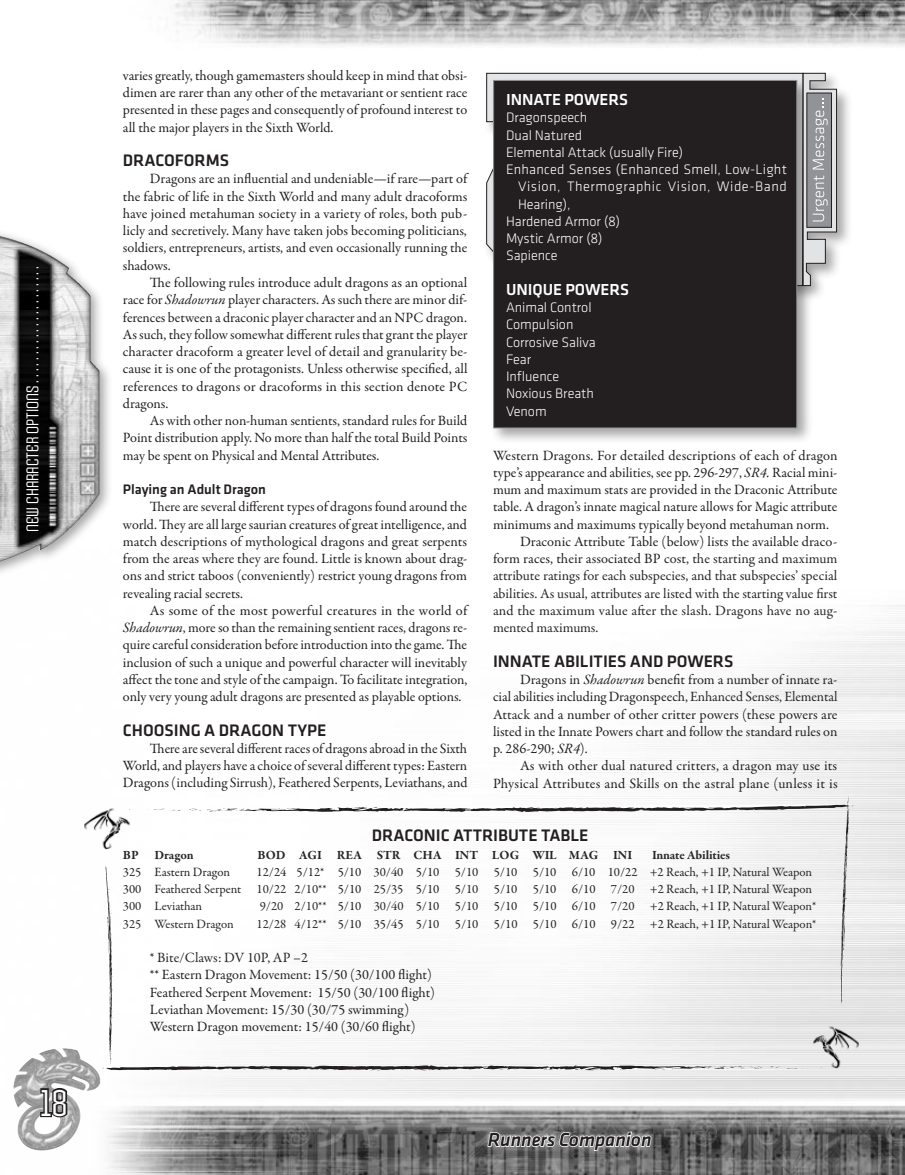
<style>
.page{position:relative;width:905px;height:1175px;background:#fff}
.page>*{position:absolute;margin:0;border:0;box-sizing:border-box;transform-origin:0 0}
.t1{font:condensed 36px "Armada";color:#fff}
.t2{font:italic 500 19.5px "Klavika";color:#231f20}
.t3{font:500 17.25px "Klavika";color:#231f20}
.t4{font:condensed 16.5px "Armada";color:#fff}
.t5{font:500 16.5px "Klavika";color:#fff}
.t6{font:14.25px/17.2px "Garamond Premr Pro";color:#231f20;text-align:justify}
.t7{font:300 14.25px/17.2px "Klavika";color:#fff}
.t8{font:14.25px "Garamond Premr Pro";color:#292526}
.t9{font:300 14.25px "Klavika";letter-spacing:.04em;color:#fff}
.t10{font:500 14.25px "Klavika";color:#231f20}
.t11{font:12.75px/17.2px "Garamond Premr Pro";color:#231f20;text-align:justify}
.t12{font:700 12.75px "Garamond Premr Pro";letter-spacing:-.005em;color:#292526}
.t13{font:12.75px "Garamond Premr Pro";letter-spacing:-.005em;color:#292526}
.s1{font-style:italic}
.s2{color:#292526}
</style>
<div class="page">
<img style="left:14px;top:605px;width:890px;height:569px">
<img style="left:174px;top:0;width:730px;height:47px">
<div style="left:480px;top:1124px;width:272px;height:50px;background:#fff;opacity:.71"></div>
<svg style="left:486px;top:1119px;width:166px;height:42px;background:#8c8c8c"></svg>
<div style="left:0;top:225px;width:126px;height:398px;background:#231f20;opacity:.4"></div>
<img style="left:0;top:236px;width:99px;height:325px">
<img style="left:13px;top:1048px;width:53px;height:41px">
<svg style="left:39px;top:1086px;width:33px;height:32px"></svg>
<img style="left:81px;top:803px;width:21px;height:47px">
<img style="left:853px;top:1022px;width:8px;height:47px">
<svg style="left:102px;top:795px;width:751px;height:276px"></svg>
<div style="left:483px;top:70px;width:342px;height:238px;background:#231f20;opacity:.4"></div>
<svg style="left:486px;top:73px;width:313px;height:213px"></svg>
<div style="left:490px;top:77px;width:335px;height:373px;background:#231f20;opacity:.4"></div>
<div style="left:493px;top:80px;width:303px;height:348px;background:#231f20"></div>
<div style="left:493px;top:80px;width:304px;height:348px;border:1px solid #939598"></div>
<div style="left:799px;top:70px;width:61px;height:238px;background:#231f20;opacity:.4"></div>
<svg style="left:802px;top:73px;width:35px;height:213px;background:#a8a8aa"></svg>
<p class="t4" style="left:24px;top:532px;width:268px;rotate:-90deg">new character options . . . . . . . . . . . . . . . . . . . . .</p>
<h1 class="t1" style="left:40px;top:1083px;width:29px">18</h1>
<p class="t6" style="left:123px;top:67px;width:346px">varies greatly, though gamemasters should keep in mind that obsi&shy;dimen are rarer than any other of the metavariant or sentient race presented in these pages and consequently of profound interest to all the major players in the Sixth World.</p>
<p class="t3" style="left:123px;top:151px;width:106px">DRACOFORMS</p>
<p class="t6" style="left:123px;top:171px;width:346px;text-indent:27px">Dragons are an influential and undeniable—if rare—part of the fabric of life in the Sixth World and many adult dracoforms have joined metahuman society in a variety of roles, both pub&shy;licly and secretively. Many have taken jobs becoming politicians, soldiers, entrepreneurs, artists, and even occasionally running the shadows.</p>
<p class="t6" style="left:123px;top:274px;width:346px;text-indent:27px">The following rules introduce adult dragons as an optional race for <span class="s1">Shadowrun</span> player characters. As such there are minor dif&shy;ferences between a draconic player character and an NPC dragon.<br>As such, they follow somewhat different rules that grant the player character dracoform a greater level of detail and granularity be&shy;cause it is one of the protagonists. Unless otherwise specified, all references to dragons or dracoforms in this section denote PC dragons.</p>
<p class="t6" style="left:123px;top:412px;width:346px;text-indent:27px">As with other non-human sentients, standard rules for Build Point distribution apply. No more than half the total Build Points may be spent on Physical and Mental Attributes.</p>
<p class="t10" style="left:123px;top:481px;width:144px">PLAYING AN ADULT DRAGON</p>
<p class="t6" style="left:123px;top:498px;width:346px;text-indent:27px">There are several different types of dragons found around the world. They are all large saurian creatures of great intelligence, and match descriptions of mythological dragons and great serpents from the areas where they are found. Little is known about drag&shy;ons and strict taboos (conveniently) restrict young dragons from revealing racial secrets.</p>
<p class="t6" style="left:123px;top:602px;width:346px;text-indent:27px">As some of the most powerful creatures in the world of <span class="s1">Shadowrun</span>, more so than the remaining sentient races, dragons re&shy;quire careful consideration before introduction into the game. The inclusion of such a unique and powerful character will inevitably affect the tone and style of the campaign. To facilitate integration, only very young adult dragons are presented as playable options.</p>
<p class="t3" style="left:123px;top:720px;width:118px">CHOOSING A DRAGON</p>
<p class="t3" style="left:288px;top:720px;width:29px">TYPE</p>
<p class="t6" style="left:123px;top:740px;width:346px;text-indent:27px">There are several different races of dragons abroad in the Sixth World, and players have a choice of several different types: Eastern Dragons (including Sirrush), Feathered Serpents, Leviathans, and</p>
<p class="t3" style="left:372px;top:826px;width:102px">DRACONI C ATTRIB</p>
<p class="t3" style="left:508px;top:826px;width:52px">UTE TABLE</p>
<p class="t12" style="left:123px;top:846px;width:72px">BP Dragon</p>
<p class="t12" style="left:257px;top:846px;width:376px">BOD AGI REA STR CHA INT LOG WIL MAG INI</p>
<p class="t12" style="left:652px;top:846px;width:80px">Innate Abilities</p>
<p class="t11" style="left:123px;top:863px;width:109px">325 Eastern Dragon</p>
<p class="t5" style="left:506px;top:91px;width:16px">INNATE</p>
<p class="t5" style="left:564px;top:91px;width:21px">POWERS</p>
<p class="t7" style="left:506px;top:109px;width:83px">Dragonspeech</p>
<p class="t7" style="left:506px;top:126px;width:78px">Dual Natured</p>
<p class="t7" style="left:506px;top:144px;width:179px">Elemental Attack (usually Fire)</p>
<p class="t7" style="left:506px;top:161px;width:282px">Enhanced Senses (Enhanced Smell, Low-Light</p>
<p class="t9" style="left:518px;top:179px;width:270px">Vision, Thermographic Vision, Wide-Band</p>
<p class="t7" style="left:518px;top:195px;width:54px">Hearing),</p>
<p class="t7" style="left:506px;top:213px;width:116px">Hardened Armor (8)</p>
<p class="t7" style="left:506px;top:230px;width:98px">Mystic Armor (8)</p>
<p class="t7" style="left:506px;top:247px;width:53px">Sapience</p>
<p class="t5" style="left:506px;top:280px;width:81px">UNIQUE POWERS</p>
<p class="t7" style="left:506px;top:299px;width:91px">Animal Control<br>Compulsion<br>Corrosive Saliva<br>Fear<br>Influence<br>Noxious Breath<br>Venom</p>
<p class="t6" style="left:493px;top:447px;width:346px">Western Dragons. For detailed descriptions of each of dragon</p>
<p class="t6" style="left:493px;top:464px;width:346px">type’s appearance and abilities, see pp. 296-297, <span class="s1">SR4.</span> Racial mini-</p>
<p class="t6" style="left:493px;top:481px;width:346px">mum and maximum stats are provided in the Draconic Attribute</p>
<p class="t6" style="left:493px;top:498px;width:346px">table. A dragon’s innate magical nature allows for Magic attribute</p>
<p class="t6" style="left:493px;top:516px;width:337px">minimums and maximums typically beyond metahuman norm.</p>
<p class="t6" style="left:520px;top:533px;width:319px">Draconic Attribute Table (below) lists the available draco-</p>
<p class="t6" style="left:493px;top:550px;width:346px">form races, their associated BP cost<span class="s2">, the starting and maximum</span></p>
<p class="t8" style="left:493px;top:567px;width:346px">attribute ratings for each subspecies, and that subspecies’ special</p>
<p class="t8" style="left:493px;top:584px;width:346px">abilities. As usual, attributes are listed with the starting value first</p>
<p class="t8" style="left:493px;top:602px;width:346px">and the maximum value after the slash. Dragons have no aug-</p>
<p class="t8" style="left:493px;top:619px;width:107px">mented maximums.</p>
<p class="t3" style="left:493px;top:651px;width:242px">INNATE ABILITIES AND POWERS</p>
<p class="t6" style="left:493px;top:671px;width:346px;text-indent:27px">Dragons in <span class="s1">Shadowrun</span> benefit from a number of innate ra&shy;cial abilities including Dragonspeech, <span class="s2">Enhanced Senses, Elemental Attack and</span> a number of other critter powers (these powers are listed in the Innate Powers chart and follow the standard rules on p. 286-290; <span class="s1">SR4</span>).</p>
<p class="t6" style="left:493px;top:757px;width:346px;text-align:right">As with other dual natured critters, a dragon may use its<br>Physical Attributes and Skills on the astral plane (unless it is</p>
<p class="t11" style="left:123px;top:863px;width:690px;text-indent:134px">12/24 5/12* 5/10 30/40 5/10 5/10 5/10 5/10 6/10 10/22 <span class="s2">+</span>2 Reach, +1 IP<span class="s2">, Natural Weapon </span>300 <span class="s2">Feathered Serpent 10/22 2/10**</span> 5/10 <span class="s2">25/35</span> 5/10 5/10 5/10 5/10 6/10 <span class="s2">7/20 +</span>2 Reach, +1 IP, <span class="s2">Natural Weapon 300 Leviathan</span></p>
<p class="t11" style="left:260px;top:898px;width:558px"><span class="s2">9/20 2/10**</span> 5/10 <span class="s2">30/40</span> 5/10 5/10 5/10 5/10 6/10 <span class="s2">7/20 +</span>2 Reach, +1 IP, <span class="s2">Natural Weapon*</span></p>
<p class="t13" style="left:123px;top:915px;width:112px">325 Western Dragon</p>
<p class="t11" style="left:257px;top:915px;width:561px"><span class="s2">12/28</span> 4/12** 5/10 35/45 5/10 5/10 5/10 5/10 6/10 9/22 <span class="s2">+</span>2 Reach, +1 IP, <span class="s2">Natural Weapon*</span></p>
<p class="t6" style="left:150px;top:949px;width:287px;text-align:left"><span class="s2">* Bite/Claws: DV 10P, AP –2<br></span>** Eastern Dragon <span class="s2">Movement:</span> 15/50 (30/100 flight)<br>Feathered Serpent Movement: 15/50 (30/100 flight)<br>Leviathan Movement: 15/30 (30/75 swimming)<br>Western Dragon movement: 15/40 (30/60 flight)</p>
<h2 class="t2" style="left:488px;top:1128px;width:165px">Runners Companion</h2>
</div>
